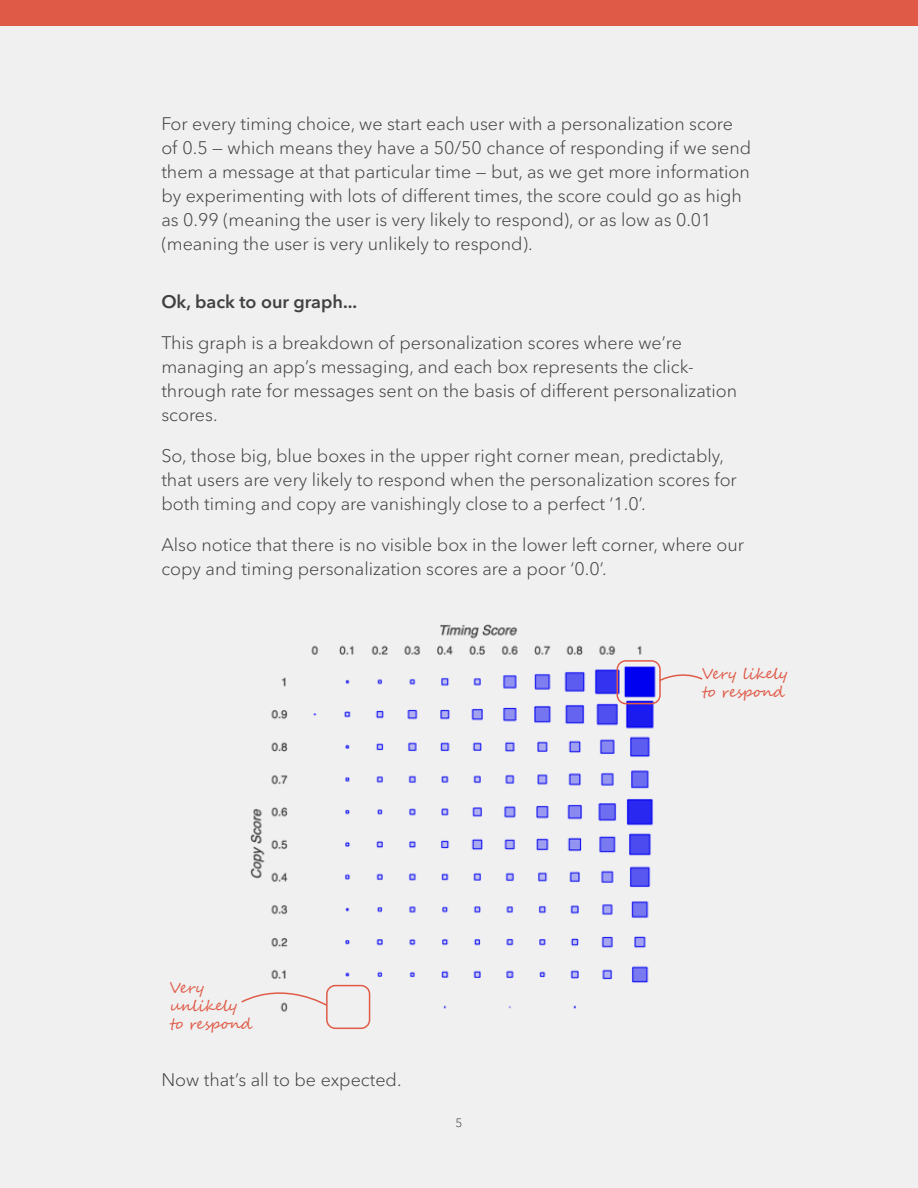
<style>
.page{position:relative;width:918px;height:1188px;background:#f0f0f0}
.page>*{position:absolute;margin:0;border:0;box-sizing:border-box;transform-origin:0 0}
.t1{font:300 18px/24px "Avenir Next Cyr";color:#414042}
.t2{font:600 18px "Avenir Next Cyr";color:#414042}
.t3{font:15px "Segoe Script";color:#df5b48}
.t4{font:300 12px "Avenir Next Cyr";color:#414042}
</style>
<div class="page">
<img style="left:250px;top:624px;width:410px;height:404px">
<div style="left:617px;top:660px;width:44px;height:44px;border:2px solid #df5b48;border-radius:9px"></div>
<svg style="left:658px;top:669px;width:45px;height:13px"></svg>
<div style="left:326px;top:985px;width:44px;height:44px;border:2px solid #df5b48;border-radius:9px"></div>
<svg style="left:241px;top:980px;width:87px;height:27px"></svg>
<div style="left:0;top:0;width:918px;height:26px;background:#df5b48"></div>
<p class="t1" style="left:161px;top:112px;width:591px">For every timing choice, we start each user with a personalization score of 0.5 — which means they have a 50/50 chance of responding if we send them a message at that particular time — but, as we get more information by experimenting with lots of different times, the score could go as high as 0.99 (meaning the user is very likely to respond), or as low as 0.01 (meaning the user is very unlikely to respond).</p>
<p class="t2" style="left:161px;top:291px;width:197px">Ok, back to our graph...</p>
<p class="t1" style="left:161px;top:331px;width:577px">This graph is a breakdown of personalization scores where we’re managing an app’s messaging, and each box represents the click&shy;through rate for messages sent on the basis of different personalization scores.</p>
<p class="t1" style="left:161px;top:444px;width:577px">So, those big, blue boxes in the upper right corner mean, predictably, that users are very likely to respond when the personalization scores for both timing and copy are vanishingly close to a perfect ‘1.0’.</p>
<p class="t1" style="left:161px;top:533px;width:584px">Also notice that there is no visible box in the lower left corner, where our copy and timing personalization scores are a poor ‘0.0’.</p>
<p class="t3" style="left:170px;top:976px;width:36px">Very</p>
<p class="t3" style="left:170px;top:994px;width:69px">unlikely</p>
<p class="t3" style="left:170px;top:1012px;width:83px">to respond</p>
<p class="t1" style="left:161px;top:1068px;width:242px">Now that’s all to be expected.</p>
<p class="t4" style="left:456px;top:1116px;width:8px">5</p>
<p class="t3" style="left:702px;top:661px;width:87px">Very likely</p>
<p class="t3" style="left:702px;top:679px;width:83px">to respond</p>
</div>
